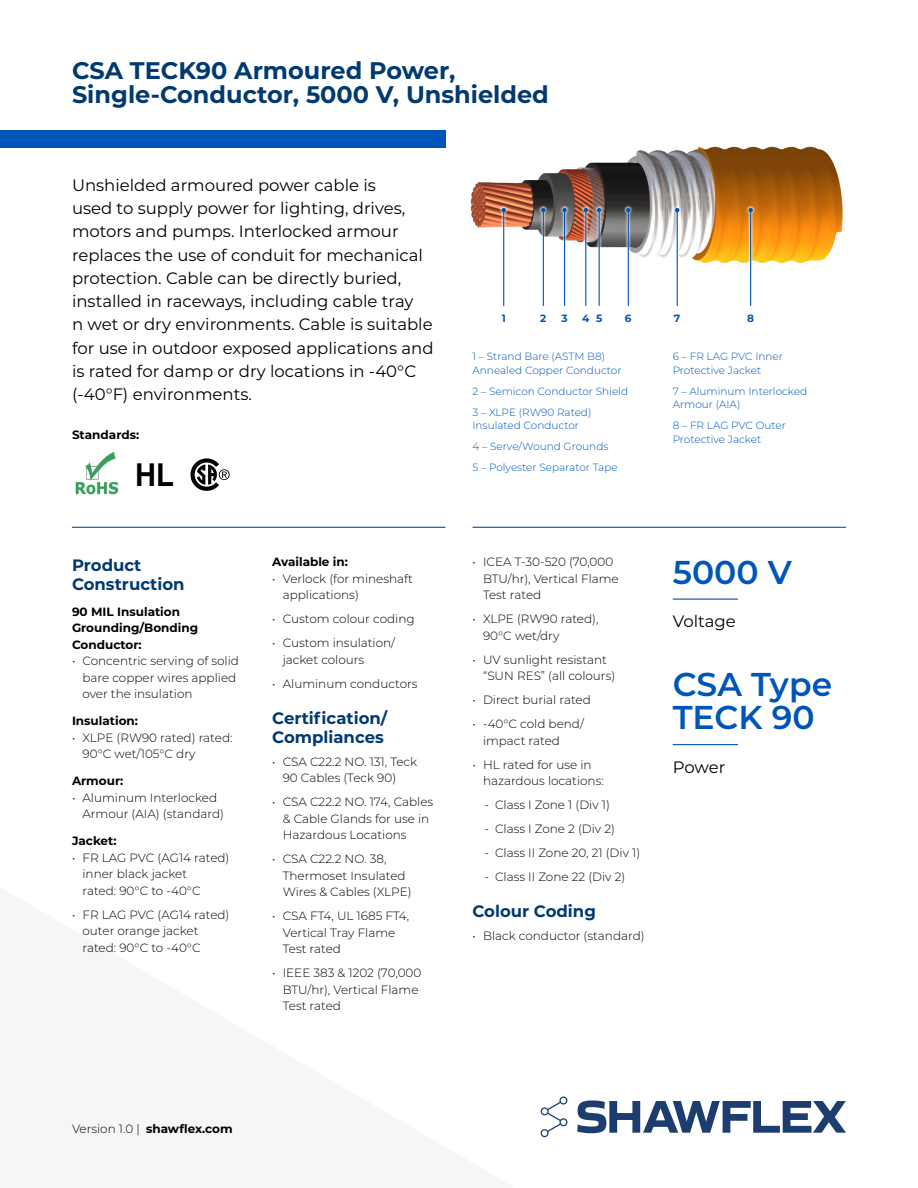
<style>
.page{position:relative;width:918px;height:1188px;background:#fff}
.page>*{position:absolute;margin:0;border:0;box-sizing:border-box;transform-origin:0 0}
.t1{font:600 33px/33px "Montserrat";color:#0055b8}
.t2{font:700 31.5px "Arial";color:#000;scale:.93 1}
.t3{font:700 24px/24px "Montserrat";color:#003a70}
.t4{font:16.5px/23.2px "Montserrat";color:#000}
.t5{font:700 16.5px/19.5px "Montserrat";color:#003a70}
.t6{font:300 12px/16.5px "Montserrat";color:#000}
.t7{font:700 12px/16.5px "Montserrat";color:#000}
.t8{font:300 10.5px/13.5px "Montserrat";color:#0055b8}
.t9{font:700 10.5px "Montserrat";color:#0055b8}
.s1{font-weight:300}
</style>
<div class="page">
<div style="left:0;top:130px;width:446px;height:18px;background:#0055b8"></div>
<svg style="left:541px;top:1096px;width:26px;height:41px"></svg>
<svg style="left:577px;top:1100px;width:269px;height:33px"></svg>
<img style="left:470px;top:146px;width:373px;height:118px">
<svg style="left:745px;top:205px;width:11px;height:101px"></svg>
<hr style="left:750px;top:210px;width:1px;height:96px;background:#0055b8">
<svg style="left:748px;top:208px;width:5px;height:4px"></svg>
<svg style="left:498px;top:205px;width:11px;height:101px"></svg>
<hr style="left:503px;top:210px;width:1px;height:96px;background:#0055b8">
<svg style="left:501px;top:208px;width:5px;height:4px"></svg>
<svg style="left:538px;top:205px;width:11px;height:101px"></svg>
<hr style="left:543px;top:210px;width:1px;height:96px;background:#0055b8">
<svg style="left:541px;top:208px;width:5px;height:4px"></svg>
<svg style="left:559px;top:205px;width:11px;height:101px"></svg>
<hr style="left:564px;top:210px;width:1px;height:96px;background:#0055b8">
<svg style="left:562px;top:208px;width:5px;height:4px"></svg>
<svg style="left:580px;top:205px;width:11px;height:101px"></svg>
<hr style="left:585px;top:210px;width:1px;height:96px;background:#0055b8">
<svg style="left:584px;top:208px;width:4px;height:4px"></svg>
<svg style="left:594px;top:205px;width:11px;height:101px"></svg>
<hr style="left:599px;top:210px;width:1px;height:96px;background:#0055b8">
<svg style="left:597px;top:208px;width:4px;height:4px"></svg>
<svg style="left:623px;top:205px;width:11px;height:101px"></svg>
<hr style="left:628px;top:210px;width:1px;height:96px;background:#0055b8">
<svg style="left:626px;top:208px;width:5px;height:4px"></svg>
<svg style="left:672px;top:205px;width:11px;height:101px"></svg>
<hr style="left:677px;top:210px;width:1px;height:96px;background:#0055b8">
<svg style="left:675px;top:208px;width:4px;height:4px"></svg>
<hr style="left:673px;top:599px;width:65px;height:1px;background:#0055b8">
<hr style="left:673px;top:744px;width:65px;height:1px;background:#0055b8">
<hr style="left:472px;top:527px;width:374px;height:1px;background:#0055b8">
<hr style="left:72px;top:527px;width:374px;height:1px;background:#0055b8">
<img style="left:75px;top:451px;width:44px;height:44px">
<svg style="left:190px;top:458px;width:40px;height:33px"></svg>
<h3 class="t3" style="left:72px;top:57px;width:478px">CSA TECK90 Armoured Power,<br>Single-Conductor, 5000 V, Unshielded</h3>
<p class="t4" style="left:72px;top:173px;width:363px">Unshielded armoured power cable is<br>used to supply power for lighting, drives, motors and pumps. Interlocked armour replaces the use of conduit for mechanical protection. Cable can be directly buried, installed in raceways, including cable tray<br>n wet or dry environments. Cable is suitable for use in outdoor exposed applications and is rated for damp or dry locations in -40°C (-40°F) environments.</p>
<p class="t7" style="left:72px;top:426px;width:69px">Standards:</p>
<h2 class="t2" style="left:135px;top:454px;width:43px">HL</h2>
<h3 class="t5" style="left:72px;top:554px;width:114px">Product<br>Construction</h3>
<p class="t7" style="left:72px;top:603px;width:128px">90 MIL Insulation<br>Grounding/Bonding<br>Conductor:</p>
<p class="t6" style="left:82px;top:652px;width:158px;text-indent:-10px">• Concentric serving of solid bare copper wires applied over the insulation</p>
<p class="t7" style="left:72px;top:712px;width:67px">Insulation:</p>
<p class="t6" style="left:82px;top:729px;width:152px;text-indent:-10px">• XLPE (RW90 rated) rated:<br>90°C wet/105°C dry</p>
<p class="t7" style="left:72px;top:772px;width:53px">Armour:</p>
<p class="t6" style="left:82px;top:789px;width:143px;text-indent:-10px">• Aluminum Interlocked<br>Armour (AIA) (standard)</p>
<p class="t7" style="left:72px;top:832px;width:46px">Jacket:</p>
<p class="t6" style="left:82px;top:849px;width:149px;text-indent:-10px">• FR LAG PVC (AG14 rated) inner black jacket<br>rated: 90°C to -40°C</p>
<p class="t6" style="left:82px;top:906px;width:149px;text-indent:-10px">• FR LAG PVC (AG14 rated) outer orange jacket rated: 90°C to -40°C</p>
<p class="t7" style="left:272px;top:553px;width:77px">Available in:</p>
<p class="t6" style="left:283px;top:570px;width:132px;text-indent:-10px">• Verlock (for mineshaft applications)</p>
<p class="t6" style="left:272px;top:611px;width:144px">• Custom colour coding</p>
<p class="t6" style="left:283px;top:635px;width:114px;text-indent:-10px">• Custom insulation/ jacket colours</p>
<p class="t6" style="left:272px;top:675px;width:147px">• Aluminum conductors</p>
<h3 class="t5" style="left:272px;top:708px;width:117px">Certification/<br>Compliances</h3>
<p class="t6" style="left:283px;top:753px;width:136px;text-indent:-10px">• CSA C22.2 NO. 131, Teck<br>90 Cables (Teck 90)</p>
<p class="t6" style="left:283px;top:794px;width:152px;text-indent:-10px">• CSA C22.2 NO. 174, Cables &amp; Cable Glands for use in<br>Hazardous Locations</p>
<p class="t6" style="left:283px;top:851px;width:130px;text-indent:-10px">• CSA C22.2 NO. 38,<br>Thermoset Insulated<br>Wires &amp; Cables (XLPE)</p>
<p class="t6" style="left:283px;top:908px;width:128px;text-indent:-10px">• CSA FT4, UL 1685 FT4,<br>Vertical Tray Flame<br>Test rated</p>
<p class="t6" style="left:283px;top:965px;width:140px;text-indent:-10px">• IEEE 383 &amp; 1202 (70,000<br>BTU/hr), Vertical Flame<br>Test rated</p>
<p class="t9" style="left:502px;top:311px;width:6px">1</p>
<p class="t9" style="left:540px;top:311px;width:8px">2</p>
<p class="t9" style="left:561px;top:311px;width:8px">3</p>
<p class="t9" style="left:582px;top:311px;width:22px">4 5</p>
<p class="t9" style="left:625px;top:311px;width:8px">6</p>
<p class="t9" style="left:674px;top:311px;width:8px">7</p>
<p class="t9" style="left:747px;top:311px;width:8px">8</p>
<p class="t8" style="left:472px;top:350px;width:151px">1 – Strand Bare (ASTM B8)<br>Annealed Copper Conductor</p>
<p class="t8" style="left:472px;top:380px;width:157px;line-height:21px">2 – Semicon Conductor Shield<br>3 – XLPE (RW90 Rated)</p>
<p class="t8" style="left:472px;top:415px;width:147px;line-height:21px">Insulated Conductor<br>4 – Serve/Wound Grounds<br>5 – Polyester Separator Tape</p>
<p class="t8" style="left:673px;top:350px;width:112px">6 – FR LAG PVC Inner<br>Protective Jacket</p>
<p class="t8" style="left:673px;top:384px;width:136px">7 – Aluminum Interlocked<br>Armour (AIA)</p>
<p class="t8" style="left:673px;top:419px;width:115px">8 – FR LAG PVC Outer<br>Protective Jacket</p>
<p class="t6" style="left:483px;top:554px;width:137px;text-indent:-10px">• ICEA T-30-520 (70,000<br>BTU/hr), Vertical Flame<br>Test rated</p>
<p class="t6" style="left:483px;top:611px;width:117px;text-indent:-10px">• XLPE (RW90 rated),<br>90°C wet/dry</p>
<p class="t6" style="left:483px;top:651px;width:134px;text-indent:-10px">• UV sunlight resistant “SUN RES” (all colours)</p>
<p class="t6" style="left:472px;top:692px;width:120px">• Direct burial rated</p>
<p class="t6" style="left:483px;top:716px;width:102px;text-indent:-10px">• -40°C cold bend/ impact rated</p>
<p class="t6" style="left:483px;top:756px;width:122px;text-indent:-10px">• HL rated for use in hazardous locations:</p>
<p class="t6" style="left:484px;top:793px;width:157px;line-height:24px">‐ Class I Zone 1 (Div 1)<br>‐ Class I Zone 2 (Div 2)<br>‐ Class II Zone 20, 21 (Div 1) ‐ Class II Zone 22 (Div 2)</p>
<h3 class="t5" style="left:472px;top:901px;width:125px">Colour Coding</h3>
<p class="t6" style="left:472px;top:927px;width:174px">• Black conductor (standard)</p>
<h1 class="t1" style="left:673px;top:554px;width:121px">5000 V</h1>
<h3 class="t4" style="left:673px;top:609px;width:65px">Voltage</h3>
<h1 class="t1" style="left:673px;top:666px;width:161px">CSA Type<br>TECK 90</h1>
<h3 class="t4" style="left:673px;top:754px;width:54px">Power</h3>
<p class="t7" style="left:72px;top:1119px;width:162px"><span class="s1">Version 1.0 |</span> shawflex.com</p>
</div>
